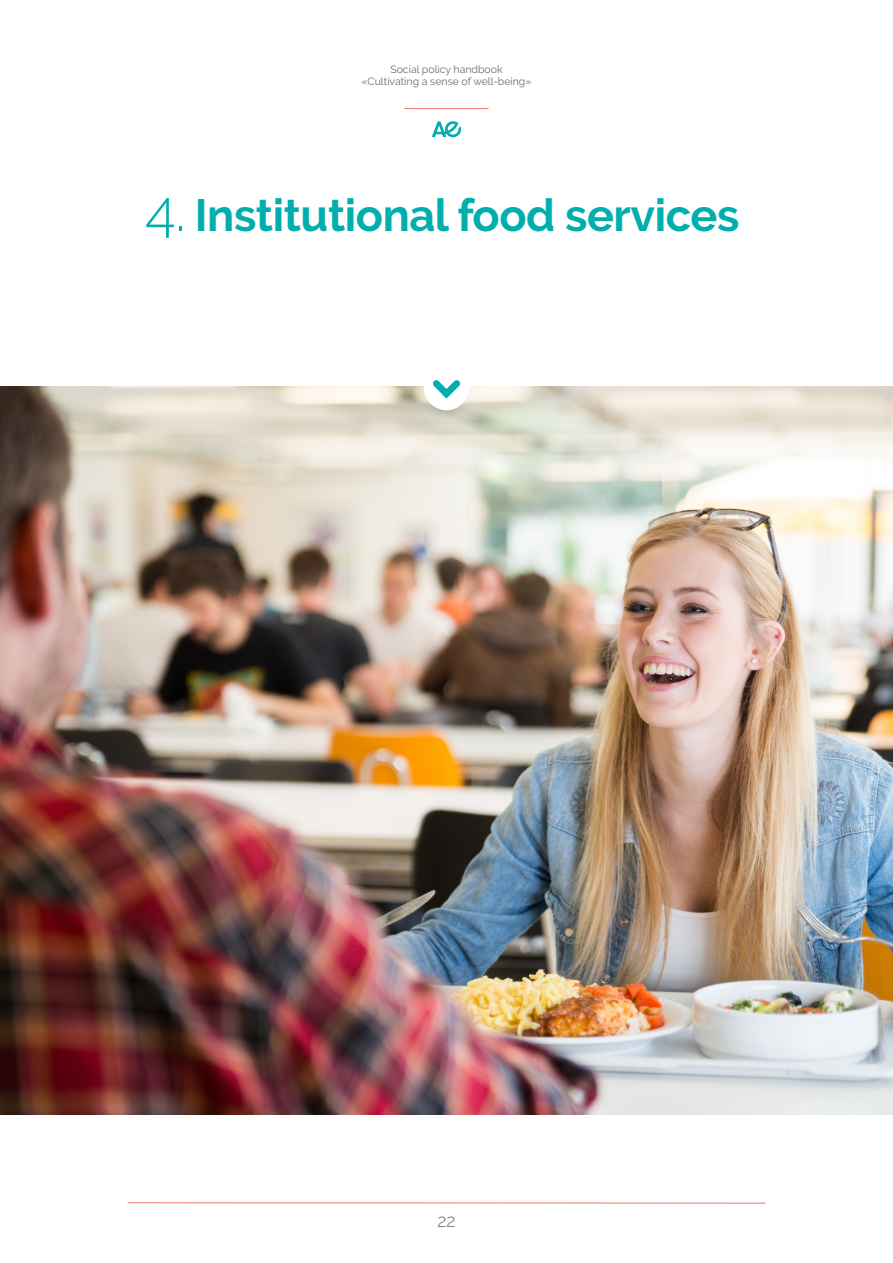
<style>
.page{position:relative;width:893px;height:1263px;background:#fff}
.page>*{position:absolute;margin:0;border:0;box-sizing:border-box;transform-origin:0 0}
.t1{font:700 45px "Raleway";letter-spacing:-.01em;color:#00afad}
.t2{font:300 18px "Raleway";color:#6c6d67}
.t3{font:10.5px/12.6px "Raleway";color:#6c6d67;text-align:center}
.s1{font-weight:300;font-size:57px}
</style>
<div class="page">
<hr style="left:128px;top:1202px;width:637px;height:1px;background:#f2726e">
<svg style="left:432px;top:121px;width:29px;height:16px"></svg>
<hr style="left:404px;top:108px;width:85px;height:1px;background:#f2726e">
<img style="left:0;top:387px;width:893px;height:727px">
<div style="left:425px;top:366px;width:43px;height:43px;background:#fff;border-radius:50%"></div>
<div style="left:424px;top:365px;width:45px;height:45px;border:2px solid #fff;border-radius:50%"></div>
<svg style="left:433px;top:380px;width:27px;height:18px"></svg>
<p class="t3" style="left:362px;top:63px;width:171px">Social policy handbook «Cultivating a sense of well-being»</p>
<p class="t1" style="left:145px;top:189px;width:596px"><span class="s1">4.</span> Institutional food services</p>
<h2 class="t2" style="left:437px;top:1210px;width:20px">22</h2>
</div>
